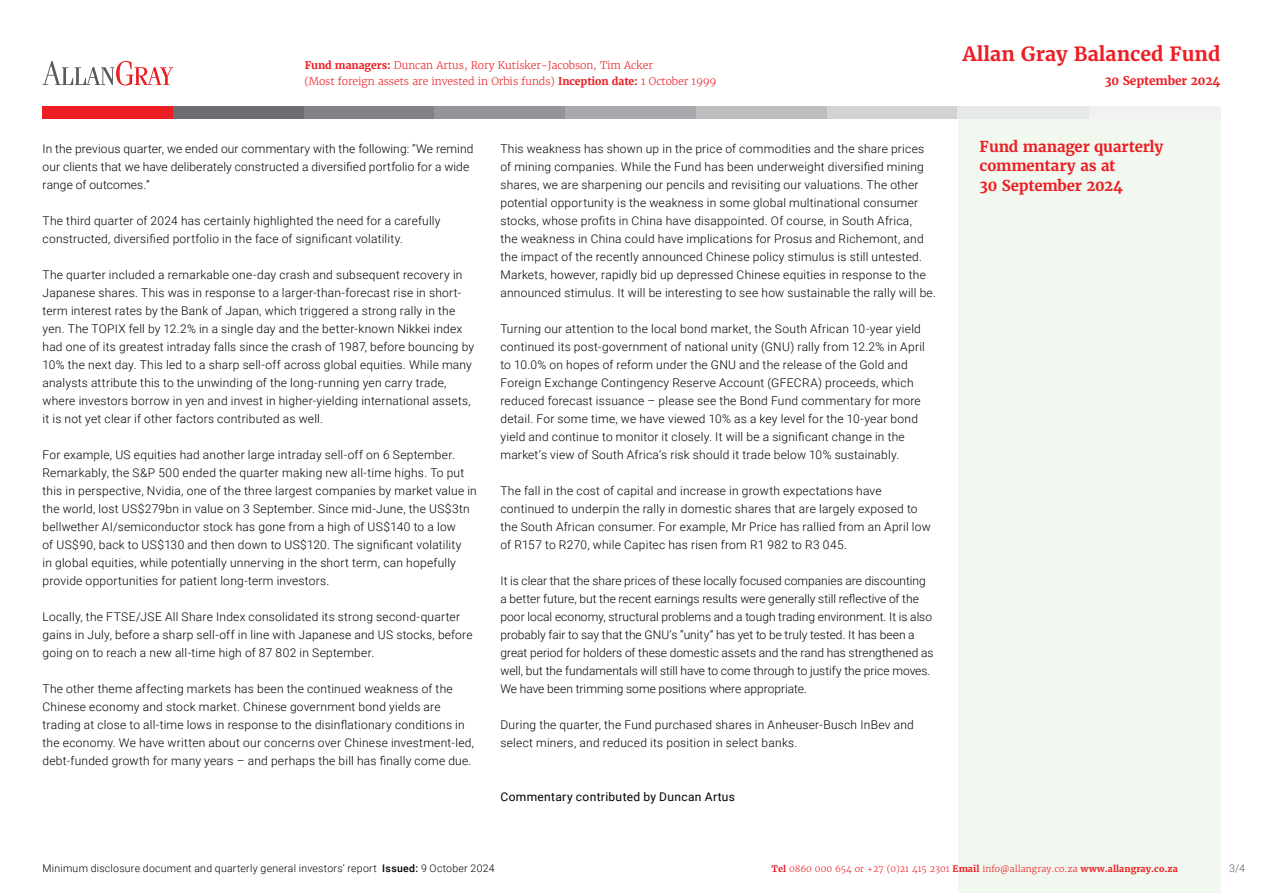
<style>
.page{position:relative;width:1263px;height:893px;background:#fff}
.page>*{position:absolute;margin:0;border:0;box-sizing:border-box;transform-origin:0 0}
.t1{font:700 19.5px "Merriweather";color:#ed1d24}
.t2{font:700 15px/19.5px "Merriweather";letter-spacing:-.015em;color:#ed1d24}
.t3{font:300 12px/18px "Roboto";letter-spacing:.02em;color:#000}
.t4{font:300 12px/18px "Roboto";color:#000}
.t5{font:12px "Roboto";letter-spacing:.03em;color:#000}
.t6{font:700 12px "Merriweather";letter-spacing:-.01em;color:#ed1d24}
.t7{font:300 10.5px/16.5px "Merriweather";letter-spacing:-.01em;color:#ed1d24}
.t8{font:300 10.5px "Roboto";letter-spacing:.025em;color:#000}
.t9{font:300 10.5px "Roboto";color:#58595b}
.t10{font:300 9px "Merriweather";color:#ed1d24}
.s1{font-weight:700}
.s2{font-weight:500}
</style>
<div class="page">
<div style="left:958px;top:119px;width:262px;height:774px;background:#f1f8ef"></div>
<div style="left:43px;top:106px;width:131px;height:13px;background:#ed1d24"></div>
<div style="left:1089px;top:106px;width:131px;height:13px;background:#f1f1f2"></div>
<div style="left:173px;top:106px;width:132px;height:13px;background:#6d6e71"></div>
<div style="left:304px;top:106px;width:131px;height:13px;background:#808285"></div>
<div style="left:435px;top:106px;width:131px;height:13px;background:#939598"></div>
<div style="left:565px;top:106px;width:132px;height:13px;background:#a7a9ac"></div>
<div style="left:696px;top:106px;width:132px;height:13px;background:#bcbec0"></div>
<div style="left:827px;top:106px;width:131px;height:13px;background:#d1d3d4"></div>
<div style="left:958px;top:106px;width:131px;height:13px;background:#e6e7e8"></div>
<svg style="left:43px;top:61px;width:130px;height:25px"></svg>
<p class="t7" style="left:304px;top:57px;width:414px"><span class="s1">Fund managers:</span> Duncan Artus, Rory Kutisker-Jacobson, Tim Acker<br>(Most foreign assets are invested in Orbis funds) <span class="s1">Inception date:</span> 1 October 1999</p>
<p class="t3" style="left:43px;top:139px;width:432px">In the previous quarter, we ended our commentary with the following: “We remind our clients that we have deliberately constructed a diversified portfolio for a wide range of outcomes.”</p>
<p class="t3" style="left:43px;top:211px;width:400px">The third quarter of 2024 has certainly highlighted the need for a carefully constructed, diversified portfolio in the face of significant volatility.</p>
<p class="t3" style="left:43px;top:265px;width:433px">The quarter included a remarkable one-day crash and subsequent recovery in Japanese shares. This was in response to a larger-than-forecast rise in short&shy;term interest rates by the Bank of Japan, which triggered a strong rally in the yen. The TOPIX fell by 12.2% in a single day and the better-known Nikkei index had one of its greatest intraday falls since the crash of 1987, before bouncing by 10% the next day. This led to a sharp sell-off across global equities. While many analysts attribute this to the unwinding of the long-running yen carry trade, where investors borrow in yen and invest in higher-yielding international assets, it is not yet clear if other factors contributed as well.</p>
<p class="t3" style="left:43px;top:445px;width:436px">For example, US equities had another large intraday sell-off on 6 September.<br>Remarkably, the S&amp;P 500 ended the quarter making new all-time highs. To put this in perspective, Nvidia, one of the three largest companies by market value in the world, lost US$279bn in value on 3 September. Since mid-June, the US$3tn bellwether AI/semiconductor stock has gone from a high of US$140 to a low<br>of US$90, back to US$130 and then down to US$120. The significant volatility<br>in global equities, while potentially unnerving in the short term, can hopefully provide opportunities for patient long-term investors.</p>
<p class="t3" style="left:43px;top:607px;width:432px">Locally, the FTSE/JSE All Share Index consolidated its strong second-quarter gains in July, before a sharp sell-off in line with Japanese and US stocks, before going on to reach a new all-time high of 87 802 in September.</p>
<p class="t3" style="left:43px;top:679px;width:433px">The other theme affecting markets has been the continued weakness of the Chinese economy and stock market. Chinese government bond yields are trading at close to all-time lows in response to the disinflationary conditions in the economy. We have written about our concerns over Chinese investment-led, debt-funded growth for many years – and perhaps the bill has finally come due.</p>
<p class="t3" style="left:500px;top:139px;width:437px">This weakness has shown up in the price of commodities and the share prices of mining companies. While the Fund has been underweight diversified mining shares, we are sharpening our pencils and revisiting our valuations. The other potential opportunity is the weakness in some global multinational consumer stocks, whose profits in China have disappointed. Of course, in South Africa,<br>the weakness in China could have implications for Prosus and Richemont, and the impact of the recently announced Chinese policy stimulus is still untested.<br>Markets, however, rapidly bid up depressed Chinese equities in response to the announced stimulus. It will be interesting to see how sustainable the rally will be.</p>
<p class="t3" style="left:500px;top:319px;width:426px">Turning our attention to the local bond market, the South African 10-year yield continued its post-government of national unity (GNU) rally from 12.2% in April to 10.0% on hopes of reform under the GNU and the release of the Gold and Foreign Exchange Contingency Reserve Account (GFECRA) proceeds, which reduced forecast issuance – please see the Bond Fund commentary for more detail. For some time, we have viewed 10% as a key level for the 10-year bond yield and continue to monitor it closely. It will be a significant change in the market’s view of South Africa’s risk should it trade below 10% sustainably.</p>
<p class="t3" style="left:500px;top:481px;width:432px">The fall in the cost of capital and increase in growth expectations have continued to underpin the rally in domestic shares that are largely exposed to the South African consumer. For example, Mr Price has rallied from an April low of R157 to R270, while Capitec has risen from R1 982 to R3 045.</p>
<p class="t4" style="left:500px;top:571px;width:434px">It is clear that the share prices of these locally focused companies are discounting a better future, but the recent earnings results were generally still reflective of the poor local economy, structural problems and a tough trading environment. It is also probably fair to say that the GNU’s “unity” has yet to be truly tested. It has been a great period for holders of these domestic assets and the rand has strengthened as well, but the fundamentals will still have to come through to justify the price moves.<br>We have been trimming some positions where appropriate.</p>
<p class="t3" style="left:500px;top:715px;width:415px">During the quarter, the Fund purchased shares in Anheuser-Busch InBev and select miners, and reduced its position in select banks.</p>
<p class="t5" style="left:500px;top:788px;width:236px">Commentary contributed by Duncan Artus</p>
<h1 class="t1" style="left:963px;top:42px;width:259px">Allan Gray Balanced Fund</h1>
<p class="t6" style="left:1105px;top:73px;width:117px">30 September 2024</p>
<p class="t2" style="left:980px;top:137px;width:185px">Fund manager quarterly commentary as at<br>30 September 2024</p>
<p class="t8" style="left:43px;top:861px;width:454px">Minimum disclosure document and quarterly general investors’ report <span class="s2">Issued:</span> 9 October 2024</p>
<p class="t10" style="left:772px;top:863px;width:408px"><span class="s1">Tel</span> 0860 000 654 or +27 (0)21 415 2301 <span class="s1">Email</span> info@allangray.co.za <span class="s1">www.allangray.co.za</span></p>
<p class="t9" style="left:1229px;top:861px;width:17px">3/4</p>
</div>
